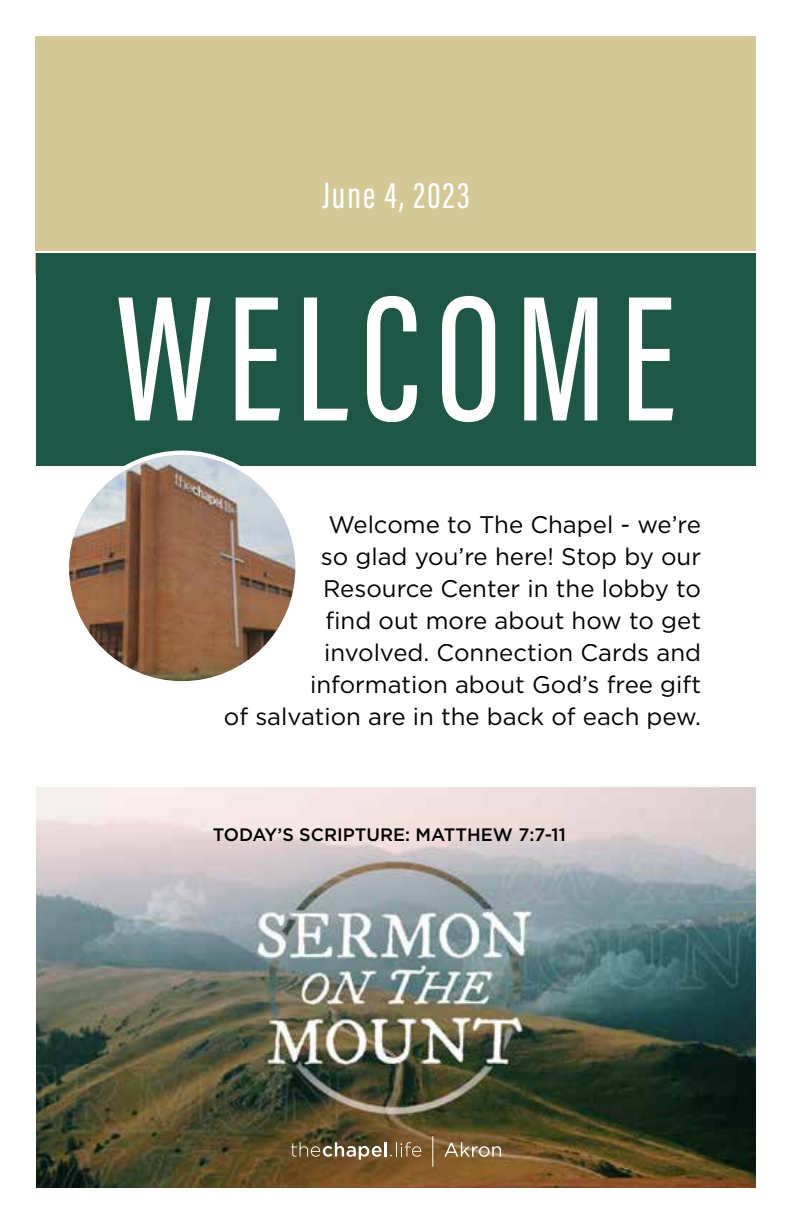
<style>
.page{position:relative;width:792px;height:1224px;background:#fff}
.page>*{position:absolute;margin:0;border:0;box-sizing:border-box;transform-origin:0 0}
.t1{font:38px "Acumin Variable Concept";letter-spacing:.06em;color:#fff}
.t2{font:24px/32px "Gotham";color:#000;text-align:right}
.t3{font:500 18px "Gotham";color:#000}
</style>
<div class="page">
<img style="left:36px;top:788px;width:720px;height:400px">
<div style="left:36px;top:36px;width:720px;height:274px;background:#d4c996"></div>
<svg style="left:291px;top:1142px;width:130px;height:18px;background:#887253"></svg>
<hr style="left:432px;top:1136px;width:1px;height:31px;background:#fff">
<svg style="left:444px;top:1142px;width:57px;height:15px"></svg>
<div style="left:36px;top:252px;width:720px;height:214px;background:#1f5747"></div>
<img style="left:67px;top:453px;width:231px;height:230px;border-radius:115px">
<hr style="left:23px;top:251px;width:769px;height:2px;background:#fff">
<svg style="left:118px;top:296px;width:555px;height:126px"></svg>
<h1 class="t1" style="left:322px;top:169px;width:149px">June 4, 2023</h1>
<p class="t2" style="left:224px;top:508px;width:479px">Welcome to The Chapel - we’re<br>so glad you’re here! Stop by our<br>Resource Center in the lobby to<br>find out more about how to get involved. Connection Cards and information about God’s free gift<br>of salvation are in the back of each pew.</p>
<p class="t3" style="left:213px;top:823px;width:354px">TODAY’S SCRIPTURE: MATTHEW 7:7-11</p>
</div>
